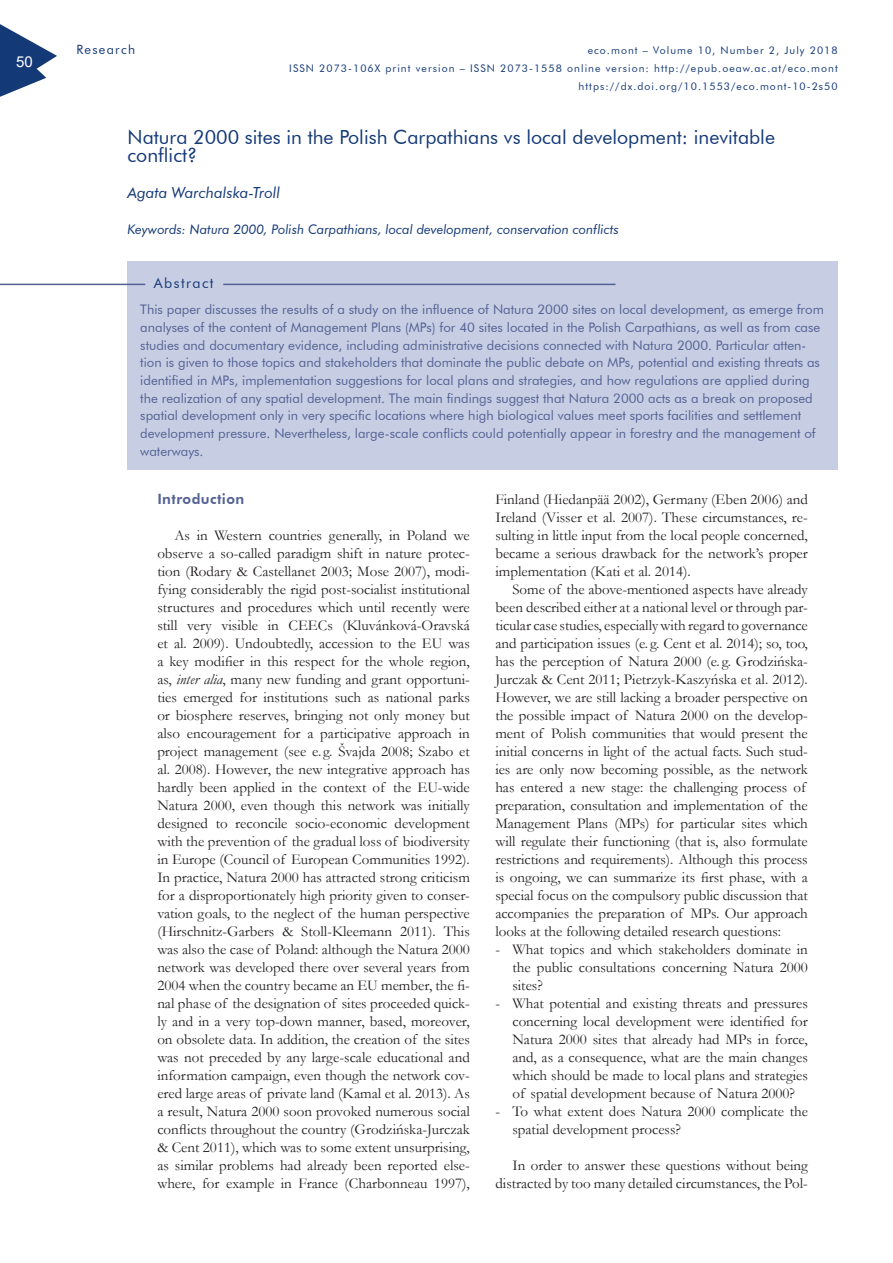
<style>
.page{position:relative;width:893px;height:1263px;background:#fff}
.page>*{position:absolute;margin:0;border:0;box-sizing:border-box;transform-origin:0 0}
.t1{font:19.5px/18px "Futura BT";color:#143977}
.t2{font:italic 15.3px "Futura BT";color:#143977}
.t3{font:15px/18px "Garamond";letter-spacing:-.005em;color:#231f20;text-align:justify}
.t4{font:15px "Arial";color:#fff}
.t5{font:800 14.25px "Futura BT";letter-spacing:.03em;color:#536194}
.t6{font:14.25px "Futura BT";letter-spacing:.1em;color:#143977}
.t7{font:13.2px/17.7px "Futura BT";color:#536194}
.t8{font:italic 13.2px "Futura BT";color:#143977}
.t9{font:12.75px "Futura BT";letter-spacing:.1em;color:#143977}
.t10{font:10.5px/18px "Futura BT";letter-spacing:.1em;color:#143977;text-align:right}
.s1{font-style:italic}
</style>
<div class="page">
<div style="left:128px;top:261px;width:710px;height:209px;background:#c7cee3"></div>
<hr style="left:0;top:284px;width:145px;height:1px;background:#536194">
<hr style="left:223px;top:284px;width:392px;height:1px;background:#536194">
<svg style="left:0;top:24px;width:57px;height:73px"></svg>
<p class="t4" style="left:16px;top:51px;width:18px">50</p>
<p class="t9" style="left:77px;top:42px;width:60px">Research</p>
<p class="t10" style="left:289px;top:41px;width:550px">eco.mont – Volume 10, Number 2, July 2018<br>ISSN 2073-106X print version – ISSN 2073-1558 online version: http://epub.oeaw.ac.at/eco.mont https://dx.doi.org/10.1553/eco.mont-10-2s50</p>
<h1 class="t1" style="left:128px;top:128px;width:649px">Natura 2000 sites in the Polish Carpathians vs local development: inevitable conflict?</h1>
<p class="t2" style="left:128px;top:183px;width:154px">Agata Warchalska-Troll</p>
<p class="t8" style="left:128px;top:221px;width:493px">Keywords: Natura 2000, Polish Carpathians, local development, conservation conflicts</p>
<p class="t6" style="left:154px;top:274px;width:61px">Abstract</p>
<p class="t7" style="left:140px;top:301px;width:685px">This paper discusses the results of a study on the influence of Natura 2000 sites on local development, as emerge from analyses of the content of Management Plans (MPs) for 40 sites located in the Polish Carpathians, as well as from case studies and documentary evidence, including administrative decisions connected with Natura 2000. Particular atten&shy;tion is given to those topics and stakeholders that dominate the public debate on MPs, potential and existing threats as identified in MPs, implementation suggestions for local plans and strategies, and how regulations are applied during the realization of any spatial development. The main findings suggest that Natura 2000 acts as a break on proposed spatial development only in very specific locations where high biological values meet sports facilities and settlement development pressure. Nevertheless, large-scale conflicts could potentially appear in forestry and the management of waterways.</p>
<p class="t5" style="left:157px;top:490px;width:89px">Introduction</p>
<p class="t3" style="left:157px;top:526px;width:314px;text-indent:17px">As in Western countries generally, in Poland we observe a so-called paradigm shift in nature protec&shy;tion (Rodary &amp; Castellanet 2003; Mose 2007), modi&shy;fying considerably the rigid post-socialist institutional structures and procedures which until recently were still very visible in CEECs (Kluvánková-Oravská et al. 2009). Undoubtedly, accession to the EU was a key modifier in this respect for the whole region, as, <span class="s1">inter alia</span>, many new funding and grant opportuni&shy;ties emerged for institutions such as national parks or biosphere reserves, bringing not only money but also encouragement for a participative approach in project management (see e. g. Švajda 2008; Szabo et al. 2008). However, the new integrative approach has hardly been applied in the context of the EU-wide Natura 2000, even though this network was initially designed to reconcile socio-economic development with the prevention of the gradual loss of biodiversity in Europe (Council of European Communities 1992).<br>In practice, Natura 2000 has attracted strong criticism for a disproportionately high priority given to conser&shy;vation goals, to the neglect of the human perspective (Hirschnitz-Garbers &amp; Stoll-Kleemann 2011). This was also the case of Poland: although the Natura 2000 network was developed there over several years from 2004 when the country became an EU member, the fi&shy;nal phase of the designation of sites proceeded quick&shy;ly and in a very top-down manner, based, moreover, on obsolete data. In addition, the creation of the sites was not preceded by any large-scale educational and information campaign, even though the network cov&shy;ered large areas of private land (Kamal et al. 2013). As a result, Natura 2000 soon provoked numerous social conflicts throughout the country (Grodzińska-Jurczak &amp; Cent 2011), which was to some extent unsurprising, as similar problems had already been reported else&shy;where, for example in France (Charbonneau 1997),</p>
<p class="t3" style="left:495px;top:490px;width:314px">Finland (Hiedanpää 2002), Germany (Eben 2006) and Ireland (Visser et al. 2007). These circumstances, re&shy;sulting in little input from the local people concerned, became a serious drawback for the network’s proper implementation (Kati et al. 2014).</p>
<p class="t3" style="left:495px;top:580px;width:314px;text-align:left;text-indent:17px">Some of the above-mentioned aspects have already been described either at a national level or through par&shy;ticular case studies, especially with regard to governance and participation issues (e. g. Cent et al. 2014); so, too, has the perception of Natura 2000 (e. g. Grodzińska-Jurczak &amp; Cent 2011; Pietrzyk-Kaszyńska et al. 2012).<br>However, we are still lacking a broader perspective on the possible impact of Natura 2000 on the develop&shy;ment of Polish communities that would present the initial concerns in light of the actual facts. Such stud&shy;ies are only now becoming possible, as the network has entered a new stage: the challenging process of preparation, consultation and implementation of the Management Plans (MPs) for particular sites which will regulate their functioning (that is, also formulate restrictions and requirements). Although this process is ongoing, we can summarize its first phase, with a special focus on the compulsory public discussion that accompanies the preparation of MPs. Our approach looks at the following detailed research questions:</p>
<p class="t3" style="left:512px;top:940px;width:297px;text-indent:-17px">- What topics and which stakeholders dominate in the public consultations concerning Natura 2000 sites?</p>
<p class="t3" style="left:512px;top:994px;width:297px;text-indent:-17px">- What potential and existing threats and pressures concerning local development were identified for Natura 2000 sites that already had MPs in force, and, as a consequence, what are the main changes which should be made to local plans and strategies of spatial development because of Natura 2000?</p>
<p class="t3" style="left:512px;top:1102px;width:297px;text-indent:-17px">- To what extent does Natura 2000 complicate the spatial development process?</p>
<p class="t3" style="left:495px;top:1156px;width:314px;text-align:right">In order to answer these questions without being distracted by too many detailed circumstances, the Pol-</p>
</div>
